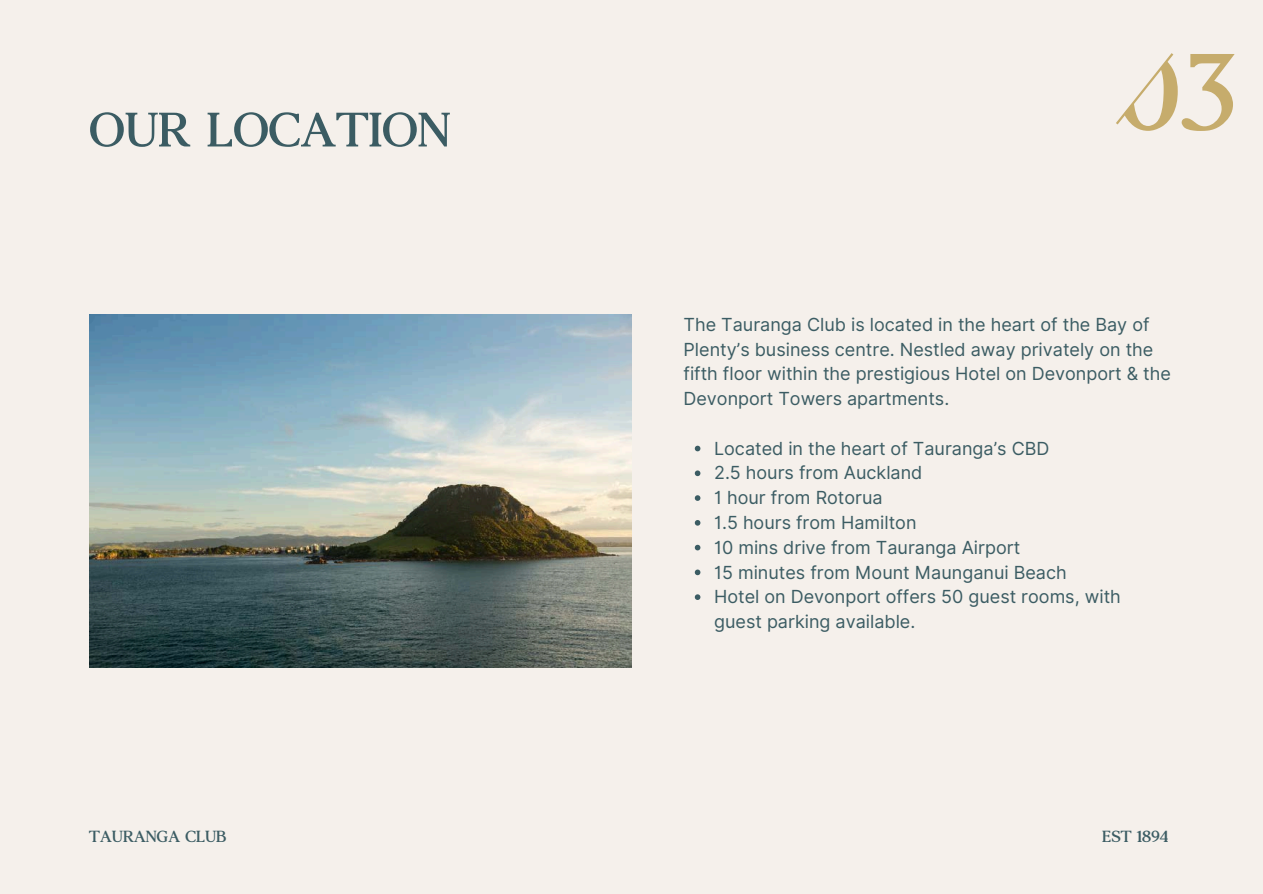
<style>
.page{position:relative;width:1263px;height:894px;background:#fff}
.page>*{position:absolute;margin:0;border:0;box-sizing:border-box;transform-origin:0 0}
.t1{font:700 121.5px "Agatho";color:#c6ac6c}
.t2{font:700 54px "Agatho";color:#3b5c63}
.t3{font:18px/24.8px "Inter";color:#3b5c63}
.t4{font:700 18px "Agatho";color:#3b5c63}
</style>
<div class="page">
<div style="left:0;top:0;width:1263px;height:893px;background:#f5f0eb"></div>
<img style="left:89px;top:314px;width:543px;height:353px">
<svg style="left:695px;top:445px;width:5px;height:6px"></svg>
<svg style="left:695px;top:470px;width:5px;height:6px"></svg>
<svg style="left:695px;top:495px;width:5px;height:5px"></svg>
<svg style="left:695px;top:520px;width:5px;height:5px"></svg>
<svg style="left:695px;top:544px;width:5px;height:6px"></svg>
<svg style="left:695px;top:569px;width:5px;height:6px"></svg>
<svg style="left:695px;top:594px;width:5px;height:5px"></svg>
<svg style="left:1116px;top:53px;width:58px;height:72px"></svg>
<p class="t2" style="left:89px;top:95px;width:363px">OUR LOCATION</p>
<h2 class="t1" style="left:1117px;top:14px;width:123px">03</h2>
<p class="t3" style="left:683px;top:312px;width:489px">The Tauranga Club is located in the heart of the Bay of Plenty’s business centre. Nestled away privately on the fifth floor within the prestigious Hotel on Devonport &amp; the Devonport Towers apartments.</p>
<p class="t3" style="left:714px;top:435px;width:337px">Located in the heart of Tauranga’s CBD</p>
<p class="t3" style="left:714px;top:460px;width:210px">2.5 hours from Auckland</p>
<p class="t3" style="left:714px;top:485px;width:170px">1 hour from Rotorua</p>
<p class="t3" style="left:714px;top:510px;width:204px">1.5 hours from Hamilton</p>
<p class="t3" style="left:714px;top:534px;width:308px">10 mins drive from Tauranga Airport</p>
<p class="t3" style="left:714px;top:559px;width:354px">15 minutes from Mount Maunganui Beach</p>
<p class="t3" style="left:714px;top:584px;width:408px">Hotel on Devonport offers 50 guest rooms, with guest parking available.</p>
<p class="t4" style="left:89px;top:824px;width:139px">TAURANGA CLUB</p>
<h2 class="t4" style="left:1102px;top:824px;width:67px">EST 1894</h2>
</div>
